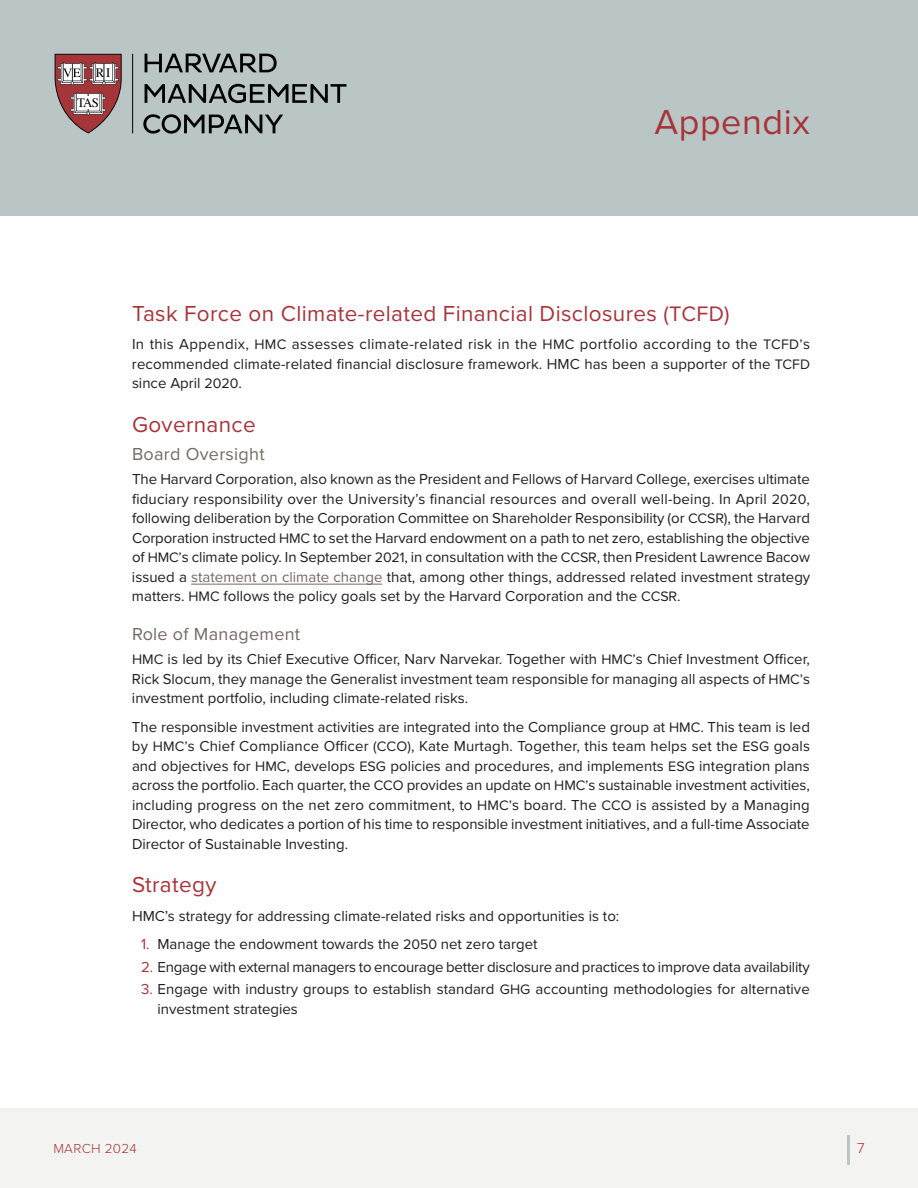
<style>
.page{position:relative;width:918px;height:1188px;background:#fff}
.page>*{position:absolute;margin:0;border:0;box-sizing:border-box;transform-origin:0 0}
.t1{font:36px "Proxima Nova";letter-spacing:.015em;color:#a6353a}
.t2{font:22.5px "Proxima Nova";letter-spacing:.015em;color:#a6353a}
.t3{font:18px "Proxima Nova";letter-spacing:.015em;color:#736a63}
.t4{font:15px/19.5px "Proxima Nova";color:#1e1e1e;text-align:justify}
.t5{font:300 15px "Proxima Nova";color:#a6353a}
.t6{font:300 13.5px "Proxima Nova";letter-spacing:.025em;color:#a6353a}
.t7{font:12.75px "Times";color:#000}
.s1{font-size:21.75px}
.s2{font-size:14.25px}
.s3{color:#736a63}
.s4{color:#a6353a}
</style>
<div class="page">
<div style="left:0;top:1108px;width:918px;height:80px;background:#f3f3f1"></div>
<hr style="left:847px;top:1135px;width:3px;height:29px;background:#bac5c6">
<div style="left:0;top:0;width:918px;height:216px;background:#bac5c6"></div>
<svg style="left:145px;top:54px;width:132px;height:18px"></svg>
<svg style="left:145px;top:84px;width:202px;height:19px"></svg>
<svg style="left:143px;top:114px;width:140px;height:20px"></svg>
<hr style="left:132px;top:54px;width:1px;height:79px;background:#000">
<svg style="left:55px;top:54px;width:67px;height:79px"></svg>
<hr style="left:191px;top:584px;width:191px;height:1px;background:#736a63">
<p class="t7" style="left:96px;top:61px;width:16px">RI</p>
<p class="t7" style="left:77px;top:91px;width:23px">TAS</p>
<h1 class="t1" style="left:655px;top:95px;width:157px">Appendix</h1>
<h2 class="t2" style="left:132px;top:296px;width:599px">Task Force on Climate-related Financial Disclosures <span class="s1">(TCFD)</span></h2>
<p class="t4" style="left:132px;top:334px;width:680px">In this Appendix, <span class="s2">HMC</span> assesses climate-related risk in the <span class="s2">HMC</span> portfolio according to the <span class="s2">TCFD’</span>s recommended climate-related financial disclosure framework. HMC has been a supporter of the <span class="s2">TCFD </span>since April <span class="s2">2020</span>.</p>
<h2 class="t2" style="left:132px;top:407px;width:125px">Governance</h2>
<p class="t3" style="left:132px;top:441px;width:134px">Board Oversight</p>
<p class="t4" style="left:132px;top:469px;width:680px">The Harvard Corporation, also known as the President and Fellows of Harvard College, exercises ultimate fiduciary responsibility over the University’s financial resources and overall well-being. In April <span class="s2">2020</span>, following deliberation by the Corporation Committee on Shareholder Responsibility (or <span class="s2">CCSR</span>), the Harvard Corporation instructed <span class="s2">HMC</span> to set the Harvard endowment on a path to net zero, establishing the objective of <span class="s2">HMC’</span>s climate policy. In September <span class="s2">2021</span>, in consultation with the <span class="s2">CCSR</span>, then President Lawrence Bacow issued a <span class="s3">statement on climate change</span> that, among other things, addressed related investment strategy matters. <span class="s2">HMC</span> follows the policy goals set by the Harvard Corporation and the <span class="s2">CCSR</span>.</p>
<p class="t3" style="left:132px;top:621px;width:170px">Role of Management</p>
<p class="t4" style="left:132px;top:649px;width:680px"><span class="s2">HMC</span> is led by its Chief Executive Officer, Narv Narvekar. Together with <span class="s2">HMC’</span>s Chief Investment Officer, Rick Slocum, they manage the Generalist investment team responsible for managing all aspects of <span class="s2">HMC’</span>s investment portfolio, including climate-related risks.</p>
<p class="t4" style="left:132px;top:716px;width:680px">The responsible investment activities are integrated into the Compliance group at <span class="s2">HMC</span>. This team is led by <span class="s2">HMC’</span>s Chief Compliance Officer <span class="s2">(CCO)</span>, Kate Murtagh. Together, this team helps set the <span class="s2">ESG</span> goals and objectives for <span class="s2">HMC</span>, develops <span class="s2">ESG</span> policies and procedures, and implements <span class="s2">ESG</span> integration plans across the portfolio. Each quarter, the <span class="s2">CCO</span> provides an update on <span class="s2">HMC’</span>s sustainable investment activities, including progress on the net zero commitment, to <span class="s2">HMC’</span>s board. The <span class="s2">CCO</span> is assisted by a Managing Director, who dedicates a portion of his time to responsible investment initiatives, and a full-time Associate Director of Sustainable Investing.</p>
<h2 class="t2" style="left:132px;top:868px;width:86px">Strategy</h2>
<p class="t4" style="left:132px;top:905px;width:489px">HMC’s strategy for addressing climate-related risks and opportunities is to:</p>
<p class="t4" style="left:141px;top:934px;width:398px"><span class="s4">1.</span> Manage the endowment towards the <span class="s2">2050</span> net zero target</p>
<p class="t4" style="left:141px;top:956px;width:670px"><span class="s4">2.</span> Engage with external managers to encourage better disclosure and practices to improve data availability</p>
<p class="t4" style="left:158px;top:979px;width:654px;text-indent:-17px"><span class="s4">3.</span> Engage with industry groups to establish standard <span class="s2">GHG</span> accounting methodologies for alternative investment strategies</p>
<p class="t6" style="left:53px;top:1139px;width:85px">MARCH 2024</p>
<p class="t5" style="left:857px;top:1137px;width:9px">7</p>
</div>
